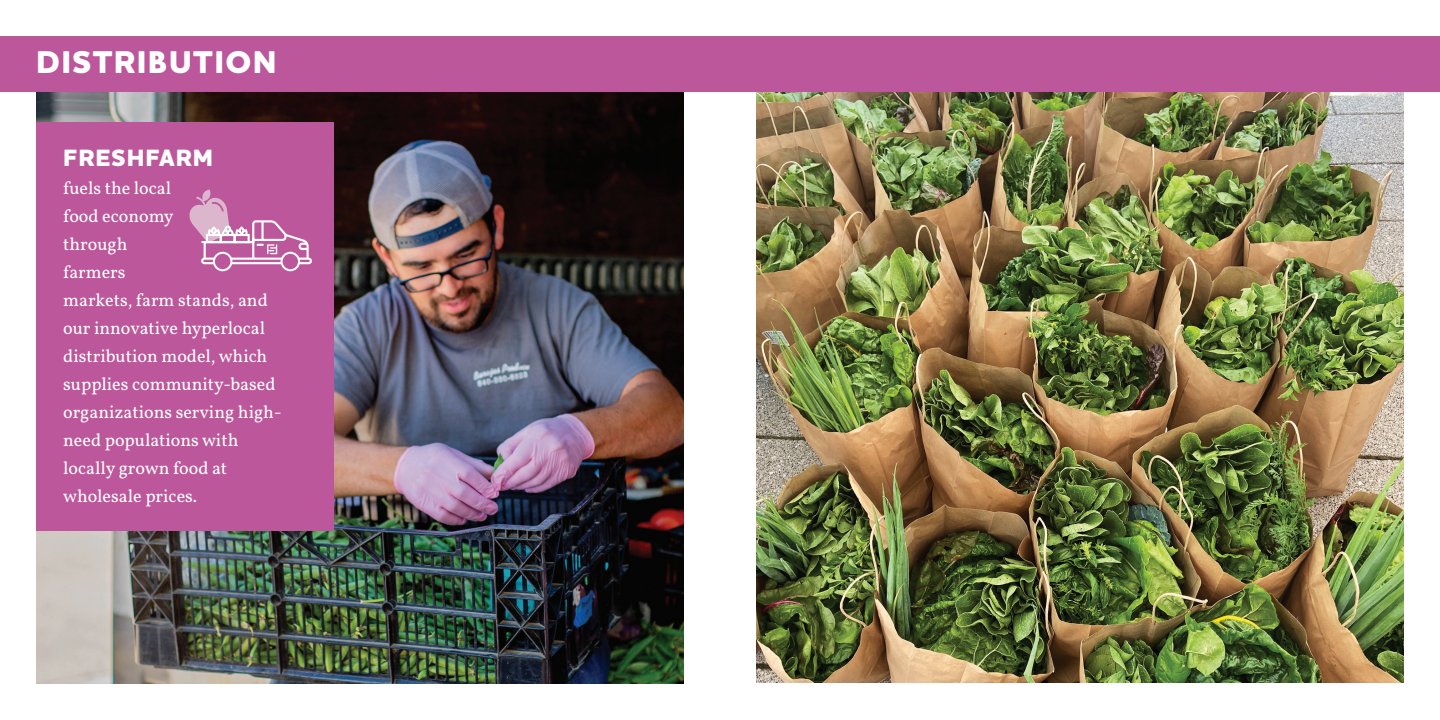
<style>
.page{position:relative;width:1440px;height:720px;background:#fff}
.page>*{position:absolute;margin:0;border:0;box-sizing:border-box;transform-origin:0 0}
.t1{font:800 32px "Houschka Pro";letter-spacing:.04em;color:#fff}
.t2{font:800 24px "Houschka Pro";letter-spacing:.04em;color:#fff}
.t3{font:18px/28px "Vollkorn";color:#fff}
</style>
<div class="page">
<img style="left:756px;top:91px;width:648px;height:592px">
<img style="left:36px;top:91px;width:648px;height:593px">
<div style="left:0;top:36px;width:720px;height:55px;background:#bd579b"></div>
<div style="left:720px;top:36px;width:720px;height:55px;background:#bd579b"></div>
<div style="left:36px;top:122px;width:298px;height:409px;background:#bd579b"></div>
<svg style="left:189px;top:190px;width:123px;height:81px"></svg>
<p class="t1" style="left:36px;top:41px;width:242px">DISTRIBUTION</p>
<p class="t2" style="left:63px;top:142px;width:151px">FRESHFARM</p>
<p class="t3" style="left:63px;top:173px;width:220px">fuels the local<br>food economy<br>through<br>farmers<br>markets, farm stands, and our innovative hyperlocal distribution model, which supplies community-based organizations serving high&shy;need populations with locally grown food at wholesale prices.</p>
</div>
